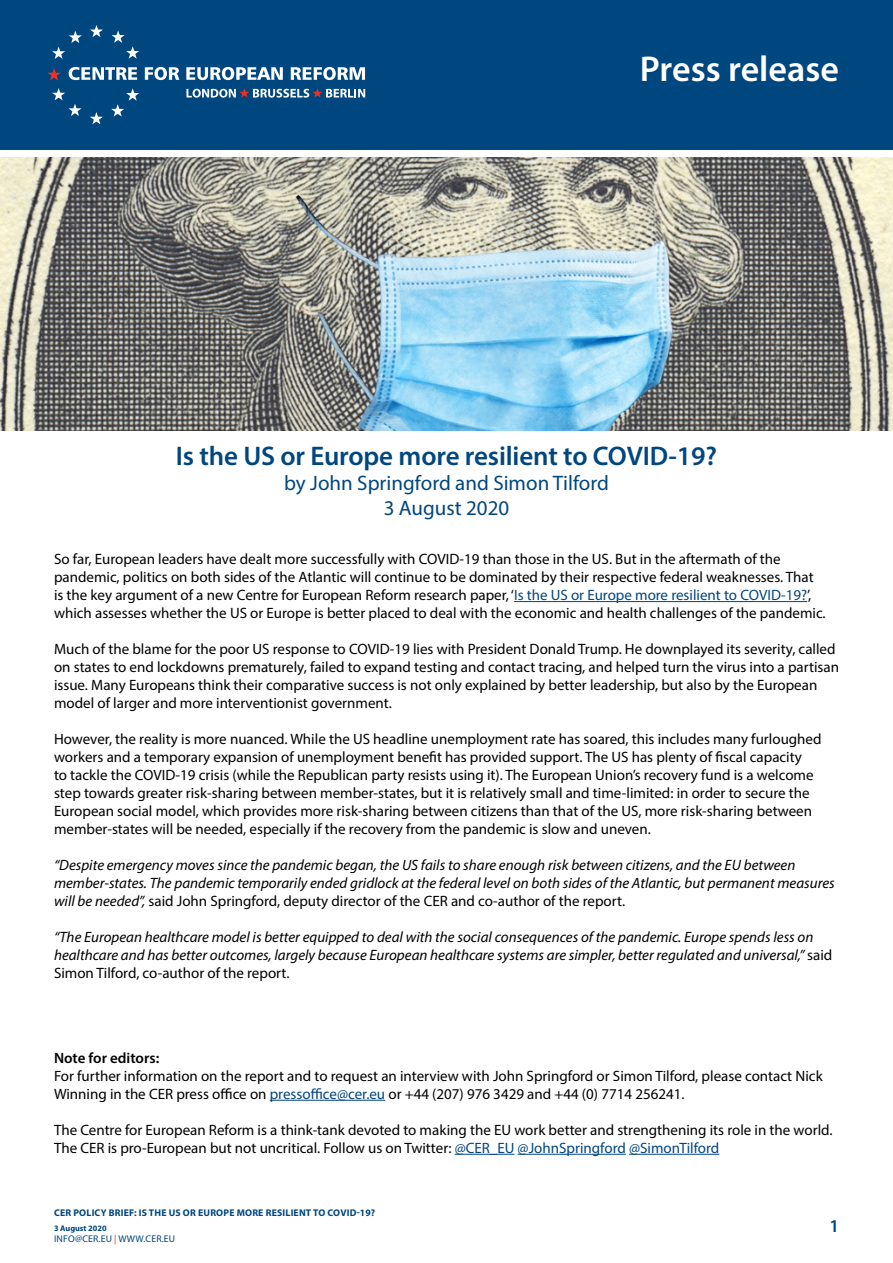
<style>
.page{position:relative;width:893px;height:1263px;background:#fff}
.page>*{position:absolute;margin:0;border:0;box-sizing:border-box;transform-origin:0 0}
.t1{font:600 36px "Myriad Pro";color:#fff}
.t2{font:600 27px "Myriad Pro";letter-spacing:-.005em;color:#00467f}
.t3{font:21px/25.2px "Myriad Pro";color:#00467f;text-align:center}
.t4{font:600 18px "Myriad Pro";color:#00467f}
.t5{font:15px/18px "Myriad Pro";color:#000}
.t6{font:italic 15px/18px "Myriad Pro";color:#000}
.t7{font:600 15px "Myriad Pro";color:#000}
.t8{font:700 9.75px "Myriad Pro";letter-spacing:.02em;color:#00467f}
.t9{font:9.75px "Myriad Pro";letter-spacing:.02em;color:#00467f}
.t10{font:700 8.25px "Myriad Pro";color:#00467f}
.s1{color:#00467f}
.s2{font-style:normal}
.s3{color:#ee3124}
</style>
<div class="page">
<div style="left:0;top:0;width:893px;height:150px;background:#00467f"></div>
<img style="left:0;top:157px;width:893px;height:273px">
<hr style="left:514px;top:601px;width:293px;height:1px;background:#00467f">
<hr style="left:270px;top:1100px;width:115px;height:1px;background:#00467f">
<hr style="left:455px;top:1154px;width:59px;height:1px;background:#00467f">
<hr style="left:518px;top:1154px;width:108px;height:1px;background:#00467f">
<hr style="left:629px;top:1154px;width:90px;height:1px;background:#00467f">
<img style="left:180px;top:388px;width:321px;height:43px">
<div style="left:499px;top:444px;width:7px;height:7px;border:3px solid #fff;border-radius:50%"></div>
<div style="left:513px;top:444px;width:6px;height:7px;border:3px solid #fff;border-radius:50%"></div>
<svg style="left:90px;top:25px;width:13px;height:12px"></svg>
<svg style="left:112px;top:30px;width:27px;height:29px"></svg>
<svg style="left:111px;top:88px;width:28px;height:29px"></svg>
<svg style="left:90px;top:112px;width:13px;height:12px"></svg>
<svg style="left:52px;top:88px;width:29px;height:28px"></svg>
<svg style="left:52px;top:31px;width:30px;height:28px"></svg>
<svg style="left:48px;top:68px;width:13px;height:12px"></svg>
<svg style="left:69px;top:67px;width:68px;height:13px"></svg>
<svg style="left:145px;top:67px;width:34px;height:13px"></svg>
<svg style="left:186px;top:67px;width:97px;height:13px"></svg>
<svg style="left:291px;top:67px;width:74px;height:13px"></svg>
<svg style="left:186px;top:88px;width:179px;height:10px"></svg>
<h1 class="t1" style="left:640px;top:46px;width:201px">Press release</h1>
<h2 class="t2" style="left:176px;top:438px;width:543px">Is the US or Europe more resilient to COVID-19?</h2>
<h3 class="t3" style="left:284px;top:470px;width:326px">by John Springford and Simon Tilford<br>3 August 2020</h3>
<p class="t5" style="left:54px;top:550px;width:773px">So far, European leaders have dealt more successfully with COVID-19 than those in the US. But in the aftermath of the pandemic, politics on both sides of the Atlantic will continue to be dominated by their respective federal weaknesses. That is the key argument of a new Centre for European Reform research paper, ‘<span class="s1">Is the US or Europe more resilient to COVID-19?</span>’, which assesses whether the US or Europe is better placed to deal with the economic and health challenges of the pandemic.</p>
<p class="t5" style="left:54px;top:640px;width:786px">Much of the blame for the poor US response to COVID-19 lies with President Donald Trump. He downplayed its severity, called on states to end lockdowns prematurely, failed to expand testing and contact tracing, and helped turn the virus into a partisan issue. Many Europeans think their comparative success is not only explained by better leadership, but also by the European model of larger and more interventionist government.</p>
<p class="t5" style="left:54px;top:730px;width:769px">However, the reality is more nuanced. While the US headline unemployment rate has soared, this includes many furloughed workers and a temporary expansion of unemployment benefit has provided support. The US has plenty of fiscal capacity<br>to tackle the COVID-19 crisis (while the Republican party resists using it). The European Union’s recovery fund is a welcome step towards greater risk-sharing between member-states, but it is relatively small and time-limited: in order to secure the European social model, which provides more risk-sharing between citizens than that of the US, more risk-sharing between member-states will be needed, especially if the recovery from the pandemic is slow and uneven.</p>
<p class="t6" style="left:54px;top:856px;width:782px">“Despite emergency moves since the pandemic began, the US fails to share enough risk between citizens, and the EU between member-states. The pandemic temporarily ended gridlock at the federal level on both sides of the Atlantic, but permanent measures will be needed”, <span class="s2">said John Springford, deputy director of the CER and co-author of the report.</span></p>
<p class="t6" style="left:54px;top:928px;width:780px">“The European healthcare model is better equipped to deal with the social consequences of the pandemic. Europe spends less on healthcare and has better outcomes, largely because European healthcare systems are simpler, better regulated and universal,” <span class="s2">said<br>Simon Tilford, co-author of the report.</span></p>
<p class="t7" style="left:54px;top:1048px;width:107px">Note for editors:</p>
<p class="t5" style="left:54px;top:1066px;width:770px">For further information on the report and to request an interview with John Springford or Simon Tilford, please contact Nick<br>Winning in the CER press office on <span class="s1">pressoffice@cer.eu</span> or +44 (207) 976 3429 and +44 (0) 7714 256241.</p>
<p class="t5" style="left:54px;top:1120px;width:780px">The Centre for European Reform is a think-tank devoted to making the EU work better and strengthening its role in the world.<br>The CER is pro-European but not uncritical. Follow us on Twitter: <span class="s1">@CER_EU @JohnSpringford @SimonTilford</span></p>
<p class="t8" style="left:54px;top:1206px;width:157px">CER POLICY BRIEF: IS THE US OR EUROPE</p>
<p class="t8" style="left:237px;top:1206px;width:16px">MORE</p>
<p class="t8" style="left:266px;top:1206px;width:22px">RESILIE</p>
<p class="t8" style="left:299px;top:1206px;width:78px">NT TO COVID-19?</p>
<p class="t10" style="left:54px;top:1223px;width:54px">3 AUGUST 2020</p>
<p class="t9" style="left:54px;top:1232px;width:6px">info</p>
<p class="t9" style="left:75px;top:1232px;width:102px">@cer.EU <span class="s3">|</span> WWW.CER.EU</p>
<p class="t4" style="left:829px;top:1214px;width:11px">1</p>
</div>
